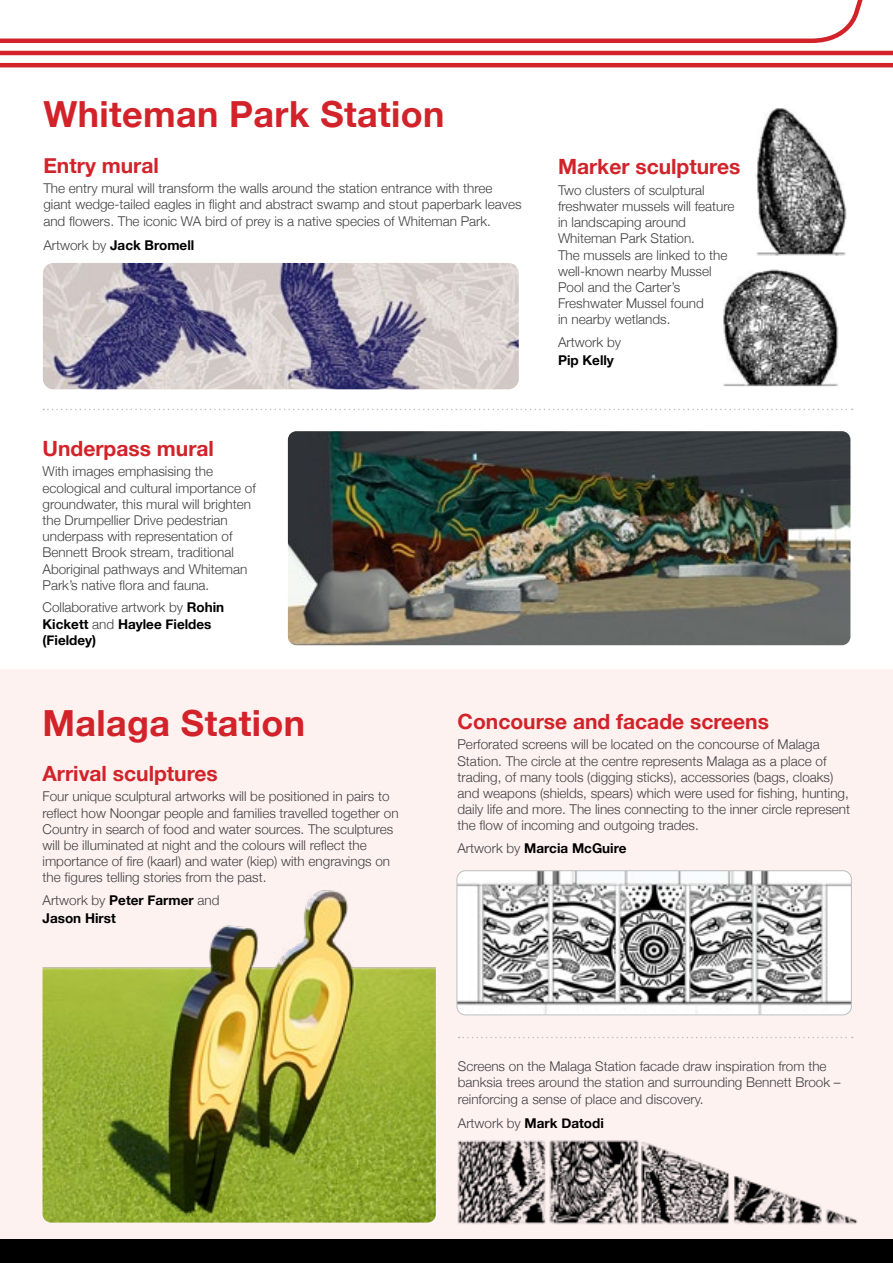
<style>
.page{position:relative;width:893px;height:1263px;background:#fff}
.page>*{position:absolute;margin:0;border:0;box-sizing:border-box;transform-origin:0 0}
.t1{font:700 36px "Helvetica Neue";letter-spacing:.01em;color:#d2232a}
.t2{font:700 21px "Helvetica Neue";color:#d2232a}
.t3{font:300 13.5px/16.2px "Helvetica Neue";color:#414042}
.t4{font:700 13.5px/16.2px "Helvetica Neue";color:#000}
.s1{font-weight:300;color:#414042}
</style>
<div class="page">
<div style="left:0;top:669px;width:893px;height:571px;background:#fef2f1"></div>
<img style="left:43px;top:263px;width:476px;height:126px">
<div style="left:0;top:1240px;width:893px;height:23px;background:#000"></div>
<hr style="left:0;top:63px;width:893px;height:4px;background:#d2232a">
<hr style="left:0;top:51px;width:893px;height:4px;background:#d2232a">
<svg style="left:0;top:0;width:863px;height:43px"></svg>
<img style="left:288px;top:431px;width:562px;height:214px">
<img style="left:756px;top:108px;width:91px;height:148px">
<img style="left:723px;top:269px;width:116px;height:118px">
<img style="left:43px;top:890px;width:393px;height:332px">
<img style="left:457px;top:871px;width:394px;height:144px">
<div style="left:457px;top:870px;width:395px;height:145px;border:1px solid #bcbec0;border-radius:9px"></div>
<img style="left:457px;top:1140px;width:401px;height:85px">
<svg style="left:43px;top:409px;width:810px;height:1px"></svg>
<svg style="left:459px;top:1037px;width:394px;height:1px"></svg>
<h1 class="t1" style="left:43px;top:86px;width:403px">Whiteman Park Station</h1>
<h2 class="t2" style="left:43px;top:149px;width:117px">Entry mural</h2>
<p class="t3" style="left:43px;top:179px;width:480px">The entry mural will transform the walls around the station entrance with three giant wedge-tailed eagles in flight and abstract swamp and stout paperbark leaves and flowers. The iconic WA bird of prey is a native species of Whiteman Park.</p>
<p class="t4" style="left:43px;top:237px;width:152px"><span class="s1">Artwork by</span> Jack Bromell</p>
<h2 class="t2" style="left:43px;top:432px;width:173px">Underpass mural</h2>
<p class="t3" style="left:43px;top:462px;width:215px">With images emphasising the ecological and cultural importance of groundwater, this mural will brighten the Drumpellier Drive pedestrian underpass with representation of Bennett Brook stream, traditional Aboriginal pathways and Whiteman Park’s native flora and fauna.</p>
<p class="t4" style="left:43px;top:600px;width:183px"><span class="s1">Collaborative artwork by</span> Rohin<br>Kickett <span class="s1">and</span> Haylee Fieldes (Fieldey)</p>
<h2 class="t2" style="left:558px;top:150px;width:184px">Marker sculptures</h2>
<p class="t3" style="left:558px;top:181px;width:178px">Two clusters of sculptural freshwater mussels will feature in landscaping around<br>Whiteman Park Station.<br>The mussels are linked to the well-known nearby Mussel<br>Pool and the Carter’s<br>Freshwater Mussel found<br>in nearby wetlands.</p>
<p class="t3" style="left:558px;top:333px;width:65px">Artwork by</p>
<p class="t4" style="left:558px;top:352px;width:57px">Pip Kelly</p>
<h1 class="t1" style="left:43px;top:695px;width:264px">Malaga Station</h1>
<h2 class="t2" style="left:43px;top:757px;width:177px">Arrival sculptures</h2>
<p class="t3" style="left:43px;top:787px;width:358px">Four unique sculptural artworks will be positioned in pairs to reflect how Noongar people and families travelled together on Country in search of food and water sources. The sculptures will be illuminated at night and the colours will reflect the importance of fire (kaarl) and water (kiep) with engravings on the figures telling stories from the past.</p>
<p class="t4" style="left:43px;top:891px;width:179px;line-height:18px"><span class="s1">Artwork by</span> Peter Farmer <span class="s1">and<br></span>Jason Hirst</p>
<h2 class="t2" style="left:457px;top:705px;width:313px">Concourse and facade screens</h2>
<p class="t3" style="left:457px;top:735px;width:394px">Perforated screens will be located on the concourse of Malaga Station. The circle at the centre represents Malaga as a place of trading, of many tools (digging sticks), accessories (bags, cloaks) and weapons (shields, spears) which were used for fishing, hunting, daily life and more. The lines connecting to the inner circle represent the flow of incoming and outgoing trades.</p>
<p class="t4" style="left:457px;top:841px;width:170px"><span class="s1">Artwork by</span> Marcia McGuire</p>
<p class="t3" style="left:458px;top:1057px;width:384px">Screens on the Malaga Station facade draw inspiration from the banksia trees around the station and surrounding Bennett Brook – reinforcing a sense of place and discovery.</p>
<p class="t4" style="left:458px;top:1115px;width:148px"><span class="s1">Artwork by</span> Mark Datodi</p>
</div>
